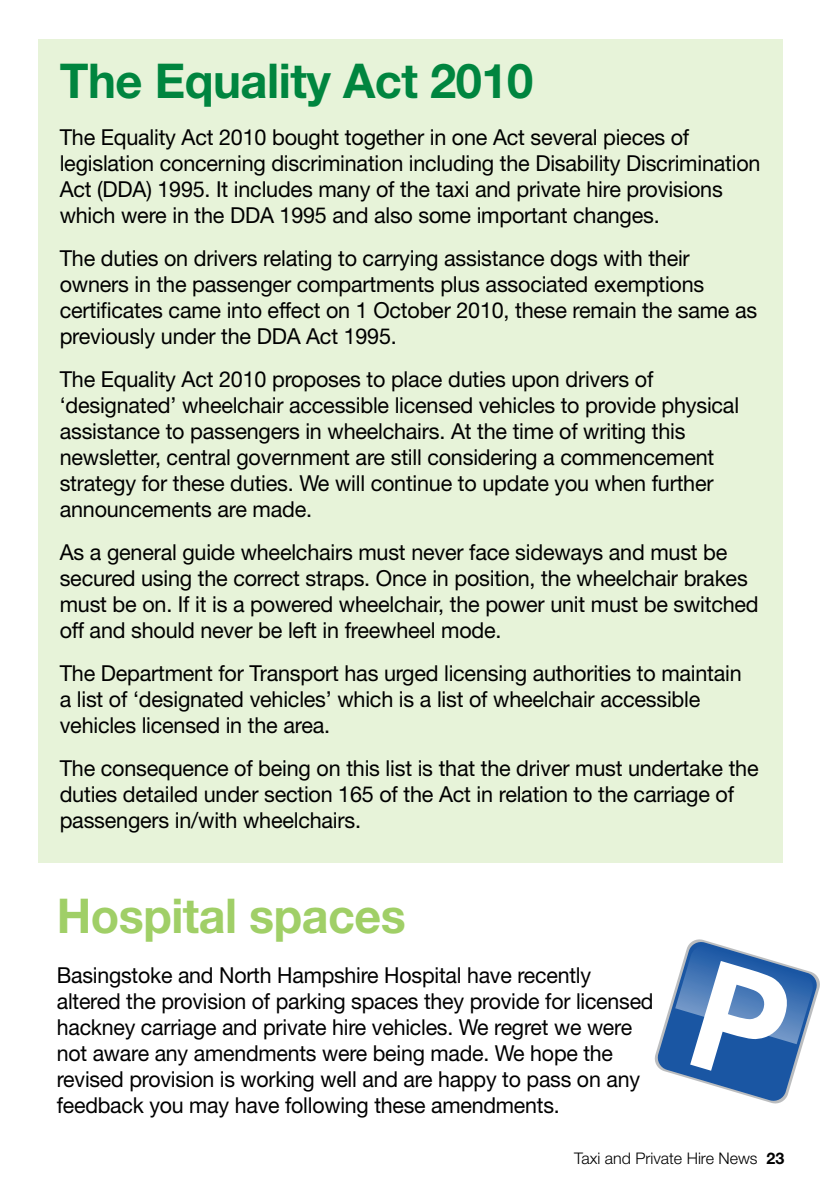
<style>
.page{position:relative;width:840px;height:1191px;background:#fff}
.page>*{position:absolute;margin:0;border:0;box-sizing:border-box;transform-origin:0 0}
.t1{font:700 48px "Helvetica Neue LT";letter-spacing:-.01em;color:#00853f}
.t2{font:700 48px "Helvetica Neue LT";letter-spacing:-.01em;color:#a0cf67}
.t3{font:22px/26px "Helvetica Neue LT";letter-spacing:-.01em;color:#000}
.t4{font:300 16px "Helvetica Neue LT";color:#000}
.s1{font-weight:700}
</style>
<div class="page">
<svg style="left:654px;top:939px;width:166px;height:165px"></svg>
<div style="left:39px;top:40px;width:743px;height:823px;background:#e7f3d9"></div>
<h1 class="t1" style="left:60px;top:51px;width:475px">The Equality Act 2010</h1>
<p class="t3" style="left:60px;top:123px;width:701px">The Equality Act 2010 bought together in one Act several pieces of legislation concerning discrimination including the Disability Discrimination Act (DDA) 1995. It includes many of the taxi and private hire provisions which were in the DDA 1995 and also some important changes.</p>
<p class="t3" style="left:60px;top:244px;width:698px">The duties on drivers relating to carrying assistance dogs with their owners in the passenger compartments plus associated exemptions certificates came into effect on 1 October 2010, these remain the same as previously under the DDA Act 1995.</p>
<p class="t3" style="left:60px;top:366px;width:680px">The Equality Act 2010 proposes to place duties upon drivers of ‘designated’ wheelchair accessible licensed vehicles to provide physical assistance to passengers in wheelchairs. At the time of writing this newsletter, central government are still considering a commencement strategy for these duties. We will continue to update you when further announcements are made.</p>
<p class="t3" style="left:60px;top:539px;width:700px">As a general guide wheelchairs must never face sideways and must be secured using the correct straps. Once in position, the wheelchair brakes must be on. If it is a powered wheelchair, the power unit must be switched off and should never be left in freewheel mode.</p>
<p class="t3" style="left:60px;top:660px;width:683px">The Department for Transport has urged licensing authorities to maintain a list of ‘designated vehicles’ which is a list of wheelchair accessible vehicles licensed in the area.</p>
<p class="t3" style="left:60px;top:755px;width:700px">The consequence of being on this list is that the driver must undertake the duties detailed under section 165 of the Act in relation to the carriage of passengers in/with wheelchairs.</p>
<h1 class="t2" style="left:57px;top:886px;width:350px">Hospital spaces</h1>
<p class="t3" style="left:57px;top:962px;width:598px">Basingstoke and North Hampshire Hospital have recently altered the provision of parking spaces they provide for licensed hackney carriage and private hire vehicles. We regret we were not aware any amendments were being made. We hope the revised provision is working well and are happy to pass on any feedback you may have following these amendments.</p>
<p class="t4" style="left:574px;top:1148px;width:211px">Taxi and Private Hire News <span class="s1">23</span></p>
</div>
